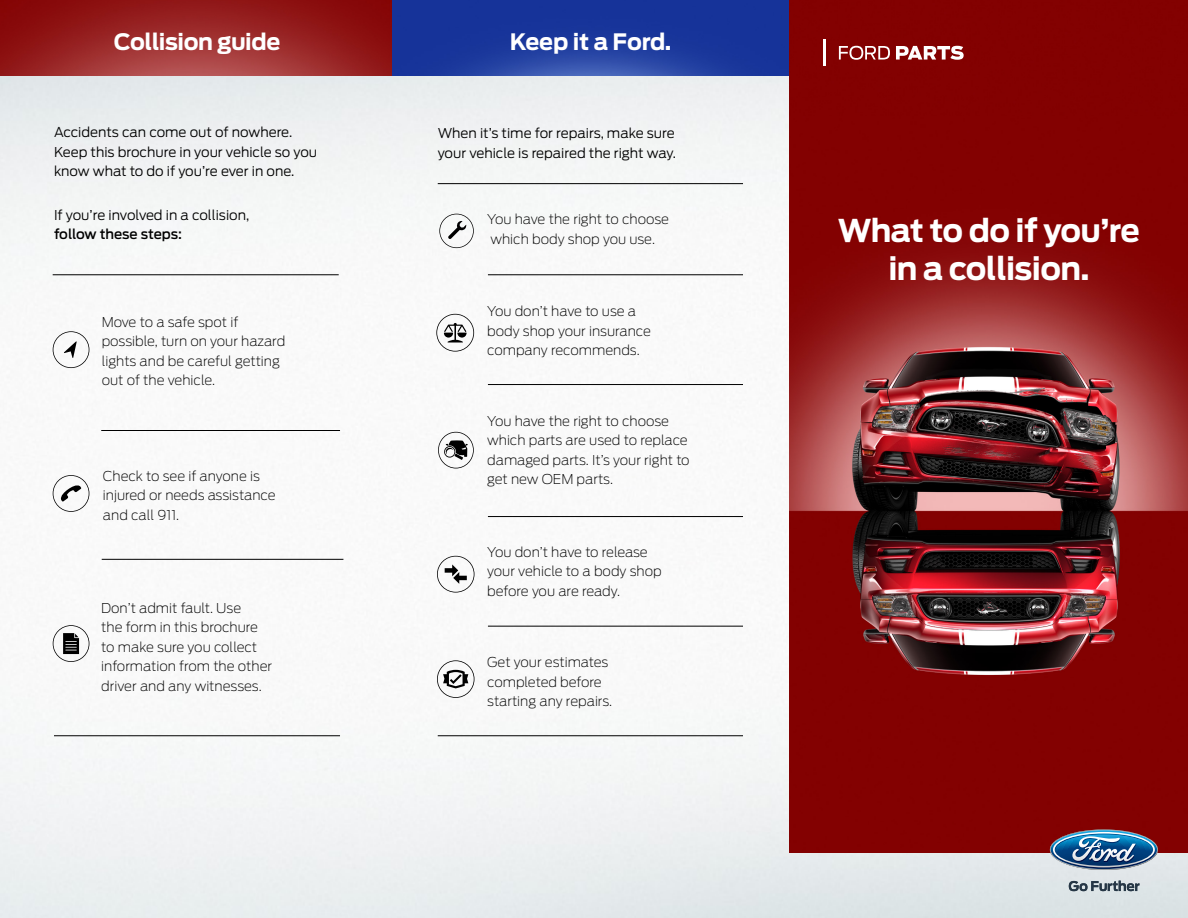
<style>
.page{position:relative;width:1188px;height:918px;background:#fff}
.page>*{position:absolute;margin:0;border:0;box-sizing:border-box;transform-origin:0 0}
.t1{font:700 31.2px/37.5px "Ford Antenna";letter-spacing:-.02em;color:#fff;text-align:center}
.t2{font:700 22.5px "Ford Antenna";letter-spacing:-.02em;color:#fff}
.t3{font:200 13.5px/19.5px "Ford Antenna";color:#000}
.t4{font:300 13.5px/19.5px "Ford Antenna";color:#000}
.t5{font:500 13.5px "Ford Antenna";letter-spacing:-.005em;color:#000}
</style>
<div class="page">
<img style="left:0;top:76px;width:1188px;height:842px">
<img style="left:391px;top:0;width:399px;height:76px">
<div style="left:790px;top:0;width:398px;height:116px;background:#830101"></div>
<img style="left:790px;top:116px;width:398px;height:736px">
<svg style="left:839px;top:46px;width:51px;height:14px"></svg>
<svg style="left:896px;top:46px;width:68px;height:14px"></svg>
<hr style="left:823px;top:40px;width:2px;height:26px;background:#fff">
<img style="left:1050px;top:829px;width:108px;height:41px">
<svg style="left:1069px;top:881px;width:70px;height:10px"></svg>
<svg style="left:0;top:0;width:391px;height:76px;background:#972323"></svg>
<hr style="left:53px;top:274px;width:286px;height:1px;background:#000">
<hr style="left:101px;top:430px;width:239px;height:1px;background:#000">
<hr style="left:102px;top:559px;width:241px;height:1px;background:#000">
<hr style="left:54px;top:735px;width:286px;height:1px;background:#000">
<hr style="left:488px;top:626px;width:255px;height:1px;background:#000">
<hr style="left:438px;top:735px;width:305px;height:1px;background:#000">
<hr style="left:488px;top:274px;width:255px;height:1px;background:#000">
<hr style="left:438px;top:183px;width:305px;height:1px;background:#000">
<hr style="left:488px;top:384px;width:255px;height:1px;background:#000">
<hr style="left:488px;top:516px;width:255px;height:1px;background:#000">
<svg style="left:53px;top:625px;width:36px;height:37px"></svg>
<svg style="left:437px;top:556px;width:38px;height:37px"></svg>
<svg style="left:439px;top:214px;width:35px;height:34px"></svg>
<svg style="left:437px;top:660px;width:38px;height:38px"></svg>
<svg style="left:53px;top:331px;width:36px;height:37px"></svg>
<svg style="left:438px;top:432px;width:36px;height:36px"></svg>
<svg style="left:436px;top:314px;width:38px;height:38px"></svg>
<svg style="left:53px;top:475px;width:36px;height:37px"></svg>
<h2 class="t2" style="left:114px;top:22px;width:168px">Collision guide</h2>
<p class="t4" style="left:54px;top:121px;width:265px">Accidents can come out of nowhere.<br>Keep this brochure in your vehicle so you know what to do if you’re ever in one.</p>
<p class="t4" style="left:54px;top:204px;width:197px">If you’re involved in a collision,</p>
<p class="t5" style="left:54px;top:223px;width:130px">follow these steps:</p>
<p class="t3" style="left:102px;top:310px;width:185px">Move to a safe spot if possible, turn on your hazard lights and be careful getting out of the vehicle.</p>
<p class="t3" style="left:103px;top:465px;width:174px">Check to see if anyone is injured or needs assistance and call 911.</p>
<p class="t3" style="left:101px;top:597px;width:173px">Don’t admit fault. Use<br>the form in this brochure to make sure you collect information from the other driver and any witnesses.</p>
<h2 class="t2" style="left:510px;top:22px;width:163px">Keep it a Ford.</h2>
<p class="t4" style="left:438px;top:122px;width:240px">When it’s time for repairs, make sure your vehicle is repaired the right way.</p>
<p class="t3" style="left:487px;top:208px;width:183px">You have the right to choose which body shop you use.</p>
<p class="t3" style="left:487px;top:300px;width:165px">You don’t have to use a body shop your insurance company recommends.</p>
<p class="t3" style="left:487px;top:409px;width:204px">You have the right to choose which parts are used to replace damaged parts. It’s your right to get new OEM parts.</p>
<p class="t3" style="left:487px;top:540px;width:176px">You don’t have to release your vehicle to a body shop before you are ready.</p>
<p class="t3" style="left:487px;top:651px;width:127px">Get your estimates completed before starting any repairs.</p>
<h1 class="t1" style="left:838px;top:209px;width:304px">What to do if you’re in a collision.</h1>
</div>
